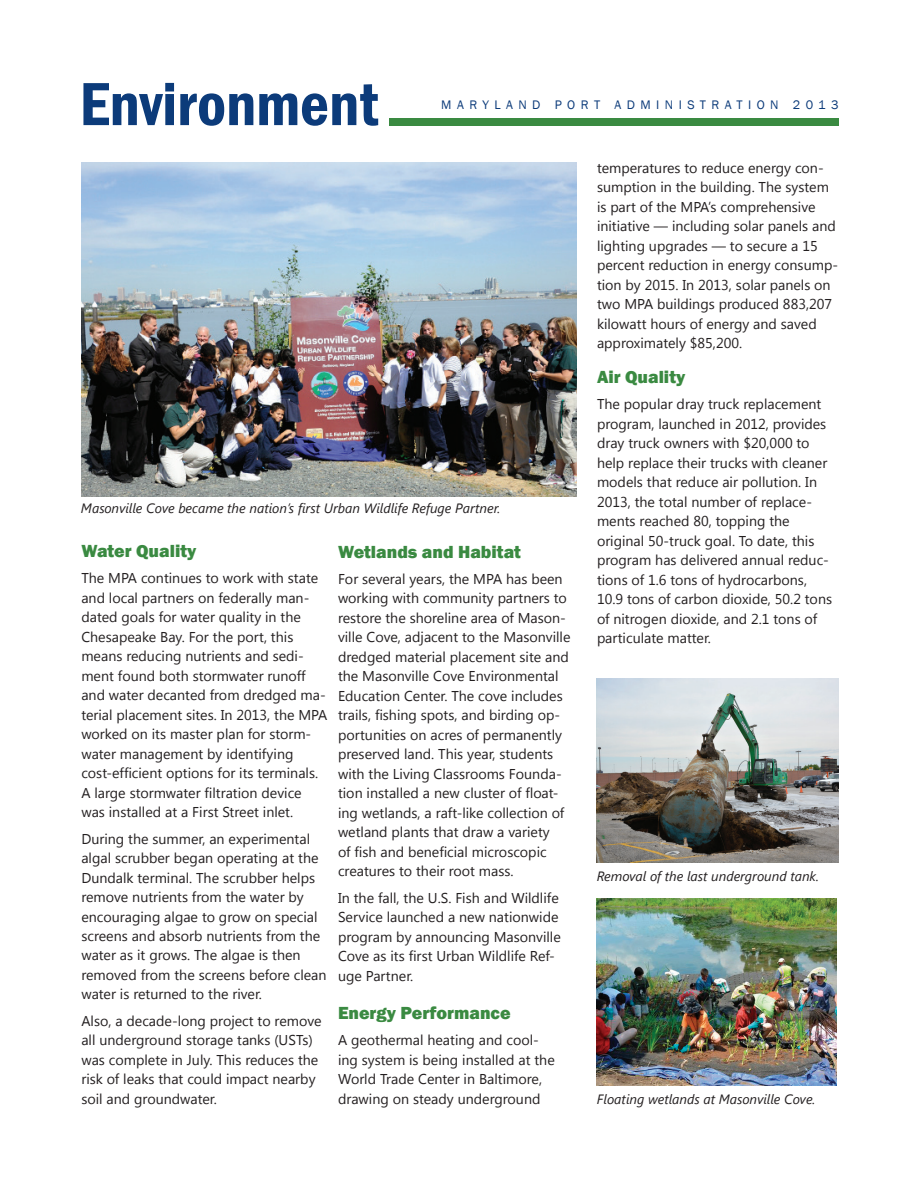
<style>
.page{position:relative;width:918px;height:1188px;background:#fff}
.page>*{position:absolute;margin:0;border:0;box-sizing:border-box;transform-origin:0 0}
.t1{font:600 condensed 63px "Franklin Gothic";color:#0c3b7a}
.t2{font:800 18px "Franklin Gothic";color:#3a8a41}
.t3{font:14.25px/19.5px "Segoe UI";color:#231f20}
.t4{font:italic 13.5px "Segoe UI";color:#231f20}
.t5{font:12.75px "Franklin Gothic";letter-spacing:.43em;color:#0c3b7a}
</style>
<div class="page">
<div style="left:389px;top:118px;width:450px;height:8px;background:#3a8a41"></div>
<img style="left:81px;top:162px;width:495px;height:335px">
<img style="left:596px;top:679px;width:243px;height:183px">
<img style="left:596px;top:899px;width:241px;height:187px">
<h1 class="t1" style="left:80px;top:62px;width:300px">Environment</h1>
<p class="t5" style="left:441px;top:97px;width:399px">MARYLAND PORT ADMINISTRATION 2013</p>
<p class="t4" style="left:81px;top:499px;width:421px">Masonville Cove became the nation’s first Urban Wildlife Refuge Partner.</p>
<p class="t2" style="left:81px;top:539px;width:116px">Water Quality</p>
<p class="t3" style="left:81px;top:568px;width:247px">The MPA continues to work with state and local partners on federally man&shy;dated goals for water quality in the Chesapeake Bay. For the port, this means reducing nutrients and sedi&shy;ment found both stormwater runoff and water decanted from dredged ma&shy;terial placement sites. In 2013, the MPA worked on its master plan for storm&shy;water management by identifying cost-efficient options for its terminals.<br>A large stormwater filtration device was installed at a First Street inlet.</p>
<p class="t3" style="left:81px;top:828px;width:247px">During the summer, an experimental algal scrubber began operating at the Dundalk terminal. The scrubber helps remove nutrients from the water by encouraging algae to grow on special screens and absorb nutrients from the water as it grows. The algae is then removed from the screens before clean water is returned to the river.</p>
<p class="t3" style="left:81px;top:1010px;width:242px">Also, a decade-long project to remove all underground storage tanks (USTs) was complete in July. This reduces the risk of leaks that could impact nearby soil and groundwater.</p>
<p class="t2" style="left:338px;top:540px;width:184px">Wetlands and Habitat</p>
<p class="t3" style="left:338px;top:568px;width:234px">For several years, the MPA has been working with community partners to restore the shoreline area of Mason&shy;ville Cove, adjacent to the Masonville dredged material placement site and the Masonville Cove Environmental Education Center. The cove includes trails, fishing spots, and birding op&shy;portunities on acres of permanently preserved land. This year, students with the Living Classrooms Founda&shy;tion installed a new cluster of float&shy;ing wetlands, a raft-like collection of wetland plants that draw a variety<br>of fish and beneficial microscopic creatures to their root mass.</p>
<p class="t3" style="left:338px;top:887px;width:224px">In the fall, the U.S. Fish and Wildlife<br>Service launched a new nationwide program by announcing Masonville<br>Cove as its first Urban Wildlife Ref&shy;uge Partner.</p>
<p class="t2" style="left:338px;top:1001px;width:174px">Energy Performance</p>
<p class="t3" style="left:338px;top:1030px;width:218px">A geothermal heating and cool&shy;ing system is being installed at the<br>World Trade Center in Baltimore, drawing on steady underground</p>
<p class="t3" style="left:597px;top:158px;width:243px">temperatures to reduce energy con&shy;sumption in the building. The system is part of the MPA’s comprehensive initiative — including solar panels and lighting upgrades — to secure a 15 percent reduction in energy consump&shy;tion by 2015. In 2013, solar panels on two MPA buildings produced 883,207 kilowatt hours of energy and saved approximately $85,200.</p>
<p class="t2" style="left:597px;top:365px;width:90px">Air Quality</p>
<p class="t3" style="left:597px;top:394px;width:237px">The popular dray truck replacement program, launched in 2012, provides dray truck owners with $20,000 to help replace their trucks with cleaner models that reduce air pollution. In 2013, the total number of replace&shy;ments reached 80, topping the original 50-truck goal. To date, this program has delivered annual reduc&shy;tions of 1.6 tons of hydrocarbons, 10.9 tons of carbon dioxide, 50.2 tons of nitrogen dioxide, and 2.1 tons of particulate matter.</p>
<p class="t4" style="left:597px;top:867px;width:224px">Removal of the last underground tank.</p>
<p class="t4" style="left:597px;top:1090px;width:220px">Floating wetlands at Masonville Cove.</p>
</div>
